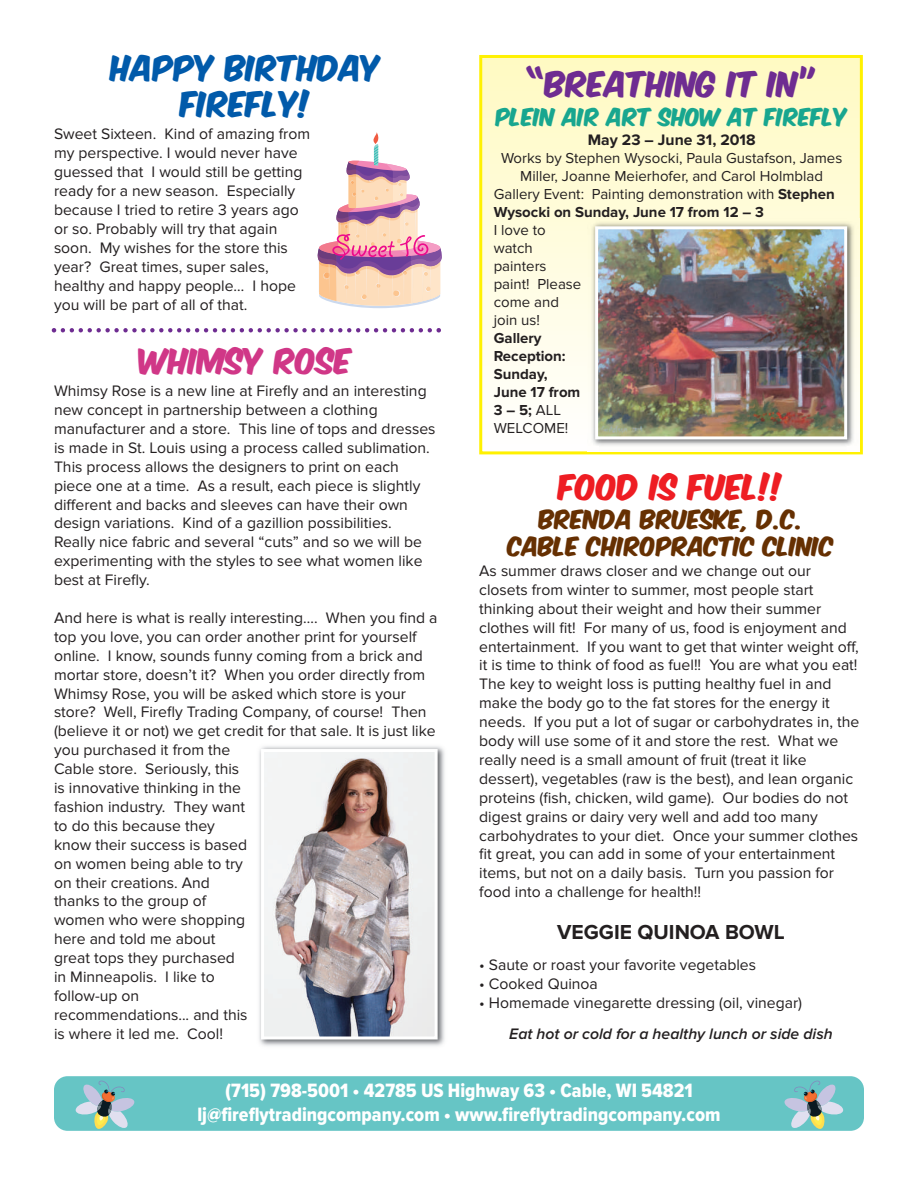
<style>
.page{position:relative;width:918px;height:1188px;background:#fff}
.page>*{position:absolute;margin:0;border:0;box-sizing:border-box;transform-origin:0 0}
.t1{font:30px/36px "Komika Axis";color:#015aaa;text-align:center}
.t2{font:30px "Komika Axis";color:#6e2c91}
.t3{font:30px "Komika Axis";color:#ee1d23}
.t4{font:30px "Komika Axis";color:#d03787}
.t5{font:22.5px/27px "Komika Axis";color:#663002;text-align:center}
.t6{font:21px "Komika Axis";color:#18a68f}
.t7{font:700 21px "Proxima Nova";color:#231f20}
.t8{font:19.95px/24px "Proxima Nova Cond Extrabld";color:#fff;text-align:center}
.t9{font:15.75px/18.9px "Proxima Nova";color:#231f20}
.t10{font:italic 600 15.75px "Proxima Nova";color:#231f20}
.t11{font:700 15.75px "Proxima Nova";color:#231f20}
.t12{font:15px/18px "Proxima Nova";color:#231f20}
.t13{font:700 15px/18px "Proxima Nova";color:#231f20}
.s1{font-weight:700}
.s2{font-weight:400}
</style>
<div class="page">
<div style="left:54px;top:1076px;width:810px;height:55px;background:#66c5c5;border-radius:14px"></div>
<svg style="left:785px;top:1081px;width:58px;height:48px"></svg>
<svg style="left:76px;top:1081px;width:58px;height:48px"></svg>
<img style="left:259px;top:746px;width:186px;height:300px">
<img style="left:265px;top:753px;width:169px;height:283px">
<div style="left:261px;top:749px;width:177px;height:291px;border:3px solid #fff"></div>
<svg style="left:52px;top:328px;width:389px;height:5px"></svg>
<svg style="left:318px;top:132px;width:124px;height:176px"></svg>
<div style="left:482px;top:58px;width:378px;height:393px;background:linear-gradient(to bottom,#fffac2,#fffefe)"></div>
<div style="left:479px;top:55px;width:384px;height:399px;border:3px solid #fff101"></div>
<img style="left:588px;top:219px;width:271px;height:232px">
<img style="left:599px;top:230px;width:244px;height:205px">
<div style="left:595px;top:226px;width:252px;height:213px;border:3px solid #fff"></div>
<h1 class="t1" style="left:111px;top:53px;width:272px">HAPPY BIRTHDAY<br>FIREFLY!</h1>
<p class="t9" style="left:54px;top:126px;width:258px">Sweet Sixteen. Kind of amazing from my perspective. I would never have guessed that I would still be getting ready for a new season. Especially because I tried to retire 3 years ago or so. Probably will try that again soon. My wishes for the store this year? Great times, super sales, healthy and happy people… I hope you will be part of all of that.</p>
<h1 class="t4" style="left:140px;top:346px;width:214px">WHIMSY ROSE</h1>
<p class="t9" style="left:54px;top:383px;width:383px">Whimsy Rose is a new line at Firefly and an interesting new concept in partnership between a clothing manufacturer and a store. This line of tops and dresses is made in St. Louis using a process called sublimation.<br>This process allows the designers to print on each piece one at a time. As a result, each piece is slightly different and backs and sleeves can have their own design variations. Kind of a gazillion possibilities.<br>Really nice fabric and several “cuts” and so we will be experimenting with the styles to see what women like best at Firefly.</p>
<p class="t9" style="left:54px;top:610px;width:385px">And here is what is really interesting…. When you find a top you love, you can order another print for yourself online. I know, sounds funny coming from a brick and mortar store, doesn’t it? When you order directly from Whimsy Rose, you will be asked which store is your store? Well, Firefly Trading Company, of course! Then (believe it or not) we get credit for that sale. It is just like you purchased it from the<br>Cable store. Seriously, this<br>is innovative thinking in the<br>fashion industry. They want<br>to do this because they<br>know their success is based<br>on women being able to try<br>on their creations. And<br>thanks to the group of<br>women who were shopping<br>here and told me about<br>great tops they purchased<br>in Minneapolis. I like to<br>follow-up on<br>recommendations... and this<br>is where it led me. Cool!</p>
<h1 class="t2" style="left:528px;top:70px;width:290px">“BREATHING IT IN”</h1>
<h3 class="t6" style="left:496px;top:106px;width:353px">PLEIN AIR ART SHOW AT FIREFLY</h3>
<p class="t11" style="left:588px;top:134px;width:169px">May 23 – June 31, 2018</p>
<p class="t12" style="left:501px;top:151px;width:343px">Works by Stephen Wysocki, Paula Gustafson, James</p>
<p class="t12" style="left:520px;top:169px;width:304px">Miller, Joanne Meierhofer, and Carol Holmblad</p>
<p class="t12" style="left:494px;top:187px;width:343px">Gallery Event: Painting demonstration with <span class="s1">Stephen</span></p>
<p class="t13" style="left:494px;top:205px;width:272px">Wysocki on Sunday, June 17 from 12 – 3</p>
<p class="t12" style="left:494px;top:223px;width:89px">I love to watch painters paint! Please come and join us!</p>
<p class="t13" style="left:494px;top:331px;width:88px">Gallery<br>Reception:<br>Sunday,<br>June 17 from<br>3 – 5; <span class="s2">ALL<br>WELCOME!</span></p>
<h1 class="t3" style="left:559px;top:472px;width:226px">FOOD IS FUEL!!</h1>
<h2 class="t5" style="left:508px;top:508px;width:328px">BRENDA BRUESKE, D.C.<br>CABLE CHIROPRACTIC CLINIC</h2>
<p class="t9" style="left:479px;top:563px;width:382px">As summer draws closer and we change out our closets from winter to summer, most people start thinking about their weight and how their summer clothes will fit! For many of us, food is enjoyment and entertainment. If you want to get that winter weight off, it is time to think of food as fuel!! You are what you eat!<br>The key to weight loss is putting healthy fuel in and make the body go to the fat stores for the energy it needs. If you put a lot of sugar or carbohydrates in, the body will use some of it and store the rest. What we really need is a small amount of fruit (treat it like dessert), vegetables (raw is the best), and lean organic proteins (fish, chicken, wild game). Our bodies do not digest grains or dairy very well and add too many carbohydrates to your diet. Once your summer clothes fit great, you can add in some of your entertainment items, but not on a daily basis. Turn you passion for food into a challenge for health!!</p>
<h3 class="t7" style="left:557px;top:925px;width:229px">VEGGIE QUINOA BOWL</h3>
<p class="t9" style="left:479px;top:957px;width:278px">• Saute or roast your favorite vegetables</p>
<p class="t9" style="left:479px;top:976px;width:120px">• Cooked Quinoa</p>
<p class="t9" style="left:479px;top:995px;width:324px">• Homemade vinegarette dressing (oil, vinegar)</p>
<p class="t10" style="left:509px;top:1024px;width:325px">Eat hot or cold for a healthy lunch or side dish</p>
<p class="t8" style="left:197px;top:1080px;width:525px">(715) 798-5001 • 42785 US Highway 63 • Cable, WI 54821 lj@fireflytradingcompany.com • www.fireflytradingcompany.com</p>
</div>
